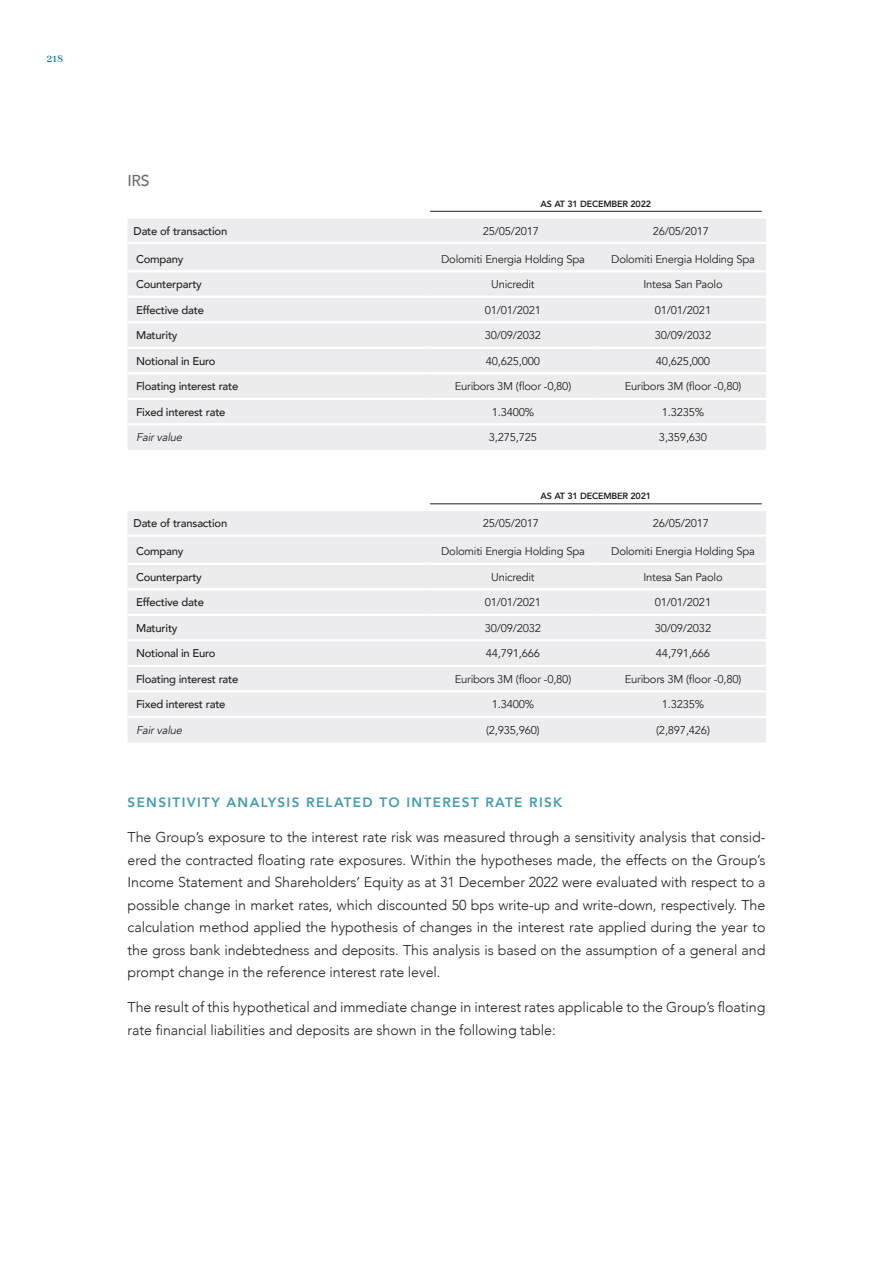
<style>
.page{position:relative;width:893px;height:1263px;background:#fff}
.page>*{position:absolute;margin:0;border:0;box-sizing:border-box;transform-origin:0 0}
.t1{font:500 15.75px "Avenir";color:#6c6d70}
.t2{font:300 14.25px/22.5px "Avenir";letter-spacing:-.005em;color:#231f20;text-align:justify}
.t3{font:800 13.5px "Avenir";letter-spacing:.1em;color:#439cb3}
.t4{font:500 12px "Abhaya Libre";color:#006f90}
.t5{font:11.25px "Avenir";letter-spacing:-.02em;color:#231f20}
.t6{font:500 11.25px "Avenir";letter-spacing:-.02em;color:#231f20}
.t7{font:italic 11.25px "Avenir";color:#231f20}
.t8{font:800 9px "Avenir";letter-spacing:-.02em;color:#231f20}
</style>
<div class="page">
<div style="left:128px;top:219px;width:638px;height:231px;background:#ececee"></div>
<hr style="left:128px;top:270px;width:298px;height:2px;background:#fff">
<hr style="left:596px;top:270px;width:170px;height:2px;background:#fff">
<hr style="left:128px;top:296px;width:298px;height:2px;background:#fff">
<hr style="left:596px;top:296px;width:170px;height:2px;background:#fff">
<hr style="left:128px;top:321px;width:298px;height:2px;background:#fff">
<hr style="left:596px;top:321px;width:170px;height:2px;background:#fff">
<hr style="left:128px;top:347px;width:298px;height:2px;background:#fff">
<hr style="left:596px;top:347px;width:170px;height:2px;background:#fff">
<hr style="left:128px;top:372px;width:298px;height:2px;background:#fff">
<hr style="left:596px;top:372px;width:170px;height:2px;background:#fff">
<hr style="left:128px;top:398px;width:298px;height:2px;background:#fff">
<hr style="left:596px;top:398px;width:170px;height:2px;background:#fff">
<hr style="left:128px;top:423px;width:298px;height:2px;background:#fff">
<hr style="left:596px;top:423px;width:170px;height:2px;background:#fff">
<hr style="left:426px;top:270px;width:170px;height:2px;background:#fff">
<hr style="left:426px;top:296px;width:170px;height:2px;background:#fff">
<hr style="left:426px;top:321px;width:170px;height:2px;background:#fff">
<hr style="left:426px;top:347px;width:170px;height:2px;background:#fff">
<hr style="left:426px;top:372px;width:170px;height:2px;background:#fff">
<hr style="left:426px;top:398px;width:170px;height:2px;background:#fff">
<hr style="left:426px;top:423px;width:170px;height:2px;background:#fff">
<hr style="left:128px;top:242px;width:298px;height:2px;background:#fff">
<hr style="left:426px;top:242px;width:170px;height:2px;background:#fff">
<hr style="left:596px;top:242px;width:170px;height:2px;background:#fff">
<hr style="left:430px;top:211px;width:332px;height:1px;background:#231f20">
<div style="left:128px;top:511px;width:638px;height:231px;background:#ececee"></div>
<hr style="left:128px;top:534px;width:298px;height:3px;background:#fff">
<hr style="left:426px;top:534px;width:170px;height:3px;background:#fff">
<hr style="left:596px;top:534px;width:170px;height:3px;background:#fff">
<hr style="left:128px;top:563px;width:298px;height:2px;background:#fff">
<hr style="left:596px;top:563px;width:170px;height:2px;background:#fff">
<hr style="left:128px;top:588px;width:298px;height:2px;background:#fff">
<hr style="left:596px;top:588px;width:170px;height:2px;background:#fff">
<hr style="left:128px;top:614px;width:298px;height:2px;background:#fff">
<hr style="left:596px;top:614px;width:170px;height:2px;background:#fff">
<hr style="left:128px;top:639px;width:298px;height:2px;background:#fff">
<hr style="left:596px;top:639px;width:170px;height:2px;background:#fff">
<hr style="left:128px;top:665px;width:298px;height:2px;background:#fff">
<hr style="left:596px;top:665px;width:170px;height:2px;background:#fff">
<hr style="left:128px;top:690px;width:298px;height:2px;background:#fff">
<hr style="left:596px;top:690px;width:170px;height:2px;background:#fff">
<hr style="left:128px;top:716px;width:298px;height:2px;background:#fff">
<hr style="left:596px;top:716px;width:170px;height:2px;background:#fff">
<hr style="left:426px;top:563px;width:170px;height:2px;background:#fff">
<hr style="left:426px;top:588px;width:170px;height:2px;background:#fff">
<hr style="left:426px;top:614px;width:170px;height:2px;background:#fff">
<hr style="left:426px;top:639px;width:170px;height:2px;background:#fff">
<hr style="left:426px;top:665px;width:170px;height:2px;background:#fff">
<hr style="left:426px;top:690px;width:170px;height:2px;background:#fff">
<hr style="left:426px;top:716px;width:170px;height:2px;background:#fff">
<hr style="left:430px;top:504px;width:332px;height:1px;background:#231f20">
<p class="t4" style="left:47px;top:52px;width:18px">218</p>
<p class="t1" style="left:128px;top:167px;width:24px">IRS</p>
<p class="t8" style="left:541px;top:195px;width:112px">AS AT 31 DECEMBER 2022</p>
<p class="t6" style="left:134px;top:221px;width:95px">Date of transaction</p>
<p class="t5" style="left:483px;top:224px;width:58px">25/05/2017</p>
<p class="t5" style="left:653px;top:224px;width:58px">26/05/2017</p>
<p class="t6" style="left:136px;top:249px;width:49px">Company</p>
<p class="t5" style="left:441px;top:252px;width:145px">Dolomiti Energia Holding Spa</p>
<p class="t5" style="left:611px;top:252px;width:145px">Dolomiti Energia Holding Spa</p>
<p class="t6" style="left:136px;top:275px;width:67px">Counterparty</p>
<p class="t5" style="left:491px;top:278px;width:45px">Unicredit</p>
<p class="t5" style="left:643px;top:278px;width:81px">Intesa San Paolo</p>
<p class="t6" style="left:136px;top:300px;width:69px">Effective date</p>
<p class="t5" style="left:485px;top:303px;width:58px">01/01/2021</p>
<p class="t5" style="left:655px;top:303px;width:58px">01/01/2021</p>
<p class="t6" style="left:136px;top:326px;width:43px">Maturity</p>
<p class="t5" style="left:485px;top:329px;width:58px">30/09/2032</p>
<p class="t5" style="left:655px;top:329px;width:58px">30/09/2032</p>
<p class="t6" style="left:136px;top:351px;width:81px">Notional in Euro</p>
<p class="t5" style="left:486px;top:354px;width:56px">40,625,000</p>
<p class="t5" style="left:656px;top:354px;width:56px">40,625,000</p>
<p class="t6" style="left:136px;top:377px;width:104px">Floating interest rate</p>
<p class="t5" style="left:455px;top:380px;width:118px">Euribors 3M (floor -0,80)</p>
<p class="t5" style="left:625px;top:380px;width:118px">Euribors 3M (floor -0,80)</p>
<p class="t6" style="left:136px;top:402px;width:91px">Fixed interest rate</p>
<p class="t5" style="left:492px;top:405px;width:44px">1.3400%</p>
<p class="t5" style="left:662px;top:405px;width:44px">1.3235%</p>
<p class="t7" style="left:136px;top:431px;width:50px">Fairvalue</p>
<p class="t5" style="left:489px;top:431px;width:50px">3,275,725</p>
<p class="t5" style="left:659px;top:431px;width:50px">3,359,630</p>
<p class="t8" style="left:541px;top:488px;width:112px">AS AT 31 DECEMBER 2021</p>
<p class="t6" style="left:134px;top:514px;width:95px">Date of transaction</p>
<p class="t5" style="left:483px;top:517px;width:58px">25/05/2017</p>
<p class="t5" style="left:653px;top:517px;width:58px">26/05/2017</p>
<p class="t6" style="left:136px;top:542px;width:49px">Company</p>
<p class="t5" style="left:441px;top:545px;width:145px">Dolomiti Energia Holding Spa</p>
<p class="t5" style="left:611px;top:545px;width:145px">Dolomiti Energia Holding Spa</p>
<p class="t6" style="left:136px;top:567px;width:67px">Counterparty</p>
<p class="t5" style="left:491px;top:570px;width:45px">Unicredit</p>
<p class="t5" style="left:643px;top:570px;width:81px">Intesa San Paolo</p>
<p class="t6" style="left:136px;top:593px;width:69px">Effective date</p>
<p class="t5" style="left:485px;top:596px;width:58px">01/01/2021</p>
<p class="t5" style="left:655px;top:596px;width:58px">01/01/2021</p>
<p class="t6" style="left:136px;top:618px;width:43px">Maturity</p>
<p class="t5" style="left:485px;top:621px;width:58px">30/09/2032</p>
<p class="t5" style="left:655px;top:621px;width:58px">30/09/2032</p>
<p class="t6" style="left:136px;top:644px;width:81px">Notional in Euro</p>
<p class="t5" style="left:486px;top:647px;width:56px">44,791,666</p>
<p class="t5" style="left:656px;top:647px;width:56px">44,791,666</p>
<p class="t6" style="left:136px;top:669px;width:104px">Floating interest rate</p>
<p class="t5" style="left:455px;top:672px;width:118px">Euribors 3M (floor -0,80)</p>
<p class="t5" style="left:625px;top:672px;width:118px">Euribors 3M (floor -0,80)</p>
<p class="t6" style="left:136px;top:695px;width:91px">Fixed interest rate</p>
<p class="t5" style="left:492px;top:698px;width:44px">1.3400%</p>
<p class="t5" style="left:662px;top:698px;width:44px">1.3235%</p>
<p class="t7" style="left:136px;top:723px;width:50px">Fairvalue</p>
<p class="t5" style="left:486px;top:723px;width:55px">(2,935,960)</p>
<p class="t5" style="left:656px;top:723px;width:55px">(2,897,426)</p>
<p class="t3" style="left:128px;top:790px;width:436px">SENSITIVITY ANALYSIS RELATED TO INTEREST RATE RISK</p>
<p class="t2" style="left:128px;top:826px;width:639px">The Group’s exposure to the interest rate risk was measured through a sensitivity analysis that consid&shy;ered the contracted floating rate exposures. Within the hypotheses made, the effects on the Group’s Income Statement and Shareholders’ Equity as at 31 December 2022 were evaluated with respect to a possible change in market rates, which discounted 50 bps write-up and write-down, respectively. The calculation method applied the hypothesis of changes in the interest rate applied during the year to the gross bank indebtedness and deposits. This analysis is based on the assumption of a general and prompt change in the reference interest rate level.</p>
<p class="t2" style="left:128px;top:996px;width:639px">The result of this hypothetical and immediate change in interest rates applicable to the Group’s floating rate financial liabilities and deposits are shown in the following table:</p>
</div>
